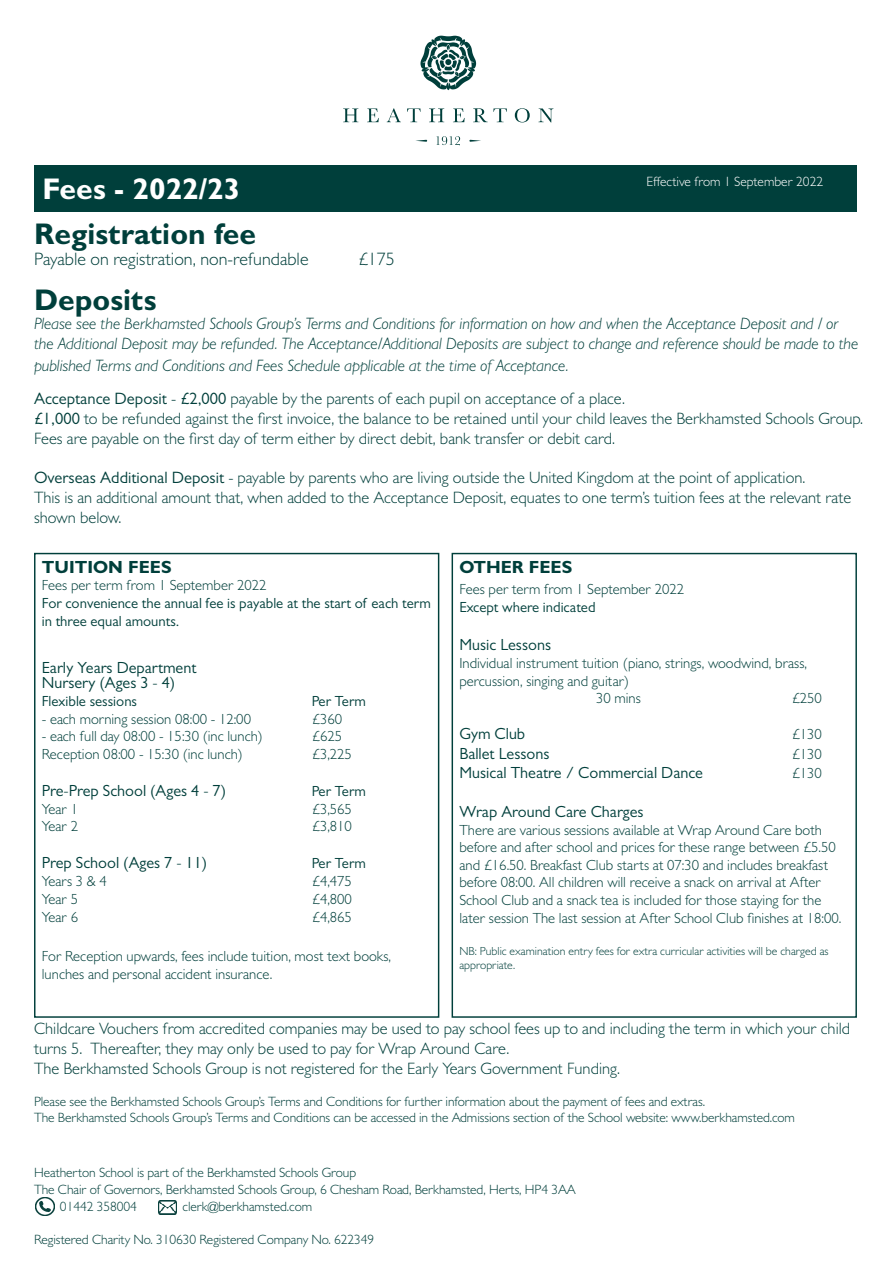
<style>
.page{position:relative;width:893px;height:1263px;background:#fff}
.page>*{position:absolute;margin:0;border:0;box-sizing:border-box;transform-origin:0 0}
.t1{font:700 30px "Gill Sans";color:#003f3b}
.t2{font:700 30px "Gill Sans";color:#fff}
.t3{font:300 18px "Gill Sans";color:#003f3b}
.t4{font:700 17.7px "Gill Sans";color:#003f3b}
.t5{font:300 16.5px/19.8px "Gill Sans";color:#003f3b}
.t6{font:italic 300 16.5px/19.8px "Gill Sans";color:#003f3b}
.t7{font:16.2px "Gill Sans";color:#003f3b}
.t8{font:300 14.7px/17.7px "Gill Sans";color:#003f3b}
.t9{font:14.7px/17.7px "Gill Sans";color:#003f3b}
.t10{font:300 13.5px "Gill Sans";letter-spacing:-.005em;color:#003f3b}
.t11{font:300 13.5px "Gill Sans";color:#fff}
.t12{font:300 11.7px "Gill Sans";color:#003f3b}
.s1{font-weight:400}
</style>
<div class="page">
<svg style="left:343px;top:108px;width:15px;height:14px"></svg>
<svg style="left:367px;top:108px;width:12px;height:14px"></svg>
<svg style="left:387px;top:108px;width:14px;height:14px"></svg>
<svg style="left:407px;top:108px;width:13px;height:14px"></svg>
<svg style="left:429px;top:108px;width:15px;height:14px"></svg>
<svg style="left:453px;top:108px;width:12px;height:14px"></svg>
<svg style="left:473px;top:108px;width:34px;height:14px"></svg>
<svg style="left:515px;top:108px;width:15px;height:14px"></svg>
<svg style="left:538px;top:108px;width:15px;height:15px"></svg>
<svg style="left:416px;top:140px;width:11px;height:2px"></svg>
<svg style="left:469px;top:140px;width:12px;height:2px"></svg>
<svg style="left:437px;top:136px;width:23px;height:10px"></svg>
<svg style="left:420px;top:36px;width:56px;height:54px"></svg>
<div style="left:34px;top:166px;width:823px;height:46px;background:#003f3b"></div>
<img style="left:36px;top:1198px;width:18px;height:18px">
<img style="left:158px;top:1200px;width:18px;height:14px">
<p class="t2" style="left:42px;top:170px;width:200px">Fees - 2022/23</p>
<p class="t11" style="left:646px;top:173px;width:178px">Effective from 1 September 2022</p>
<p class="t1" style="left:34px;top:215px;width:224px">Registration fee</p>
<p class="t3" style="left:34px;top:248px;width:276px">Payable on registration, non-refundable</p>
<p class="t3" style="left:358px;top:248px;width:38px">£175</p>
<p class="t1" style="left:34px;top:281px;width:124px">Deposits</p>
<p class="t6" style="left:34px;top:314px;width:826px">Please see the Berkhamsted Schools Group’s Terms and Conditions for information on how and when the Acceptance Deposit and / or the Additional Deposit may be refunded. The Acceptance/Additional Deposits are subject to change and reference should be made to the</p>
<p class="t6" style="left:34px;top:355px;width:536px">published Terms and Conditions and Fees Schedule applicable at the time of Acceptance.</p>
<p class="t5" style="left:34px;top:388px;width:592px"><span class="s1">Acceptance Deposit</span> - <span class="s1">£2,000</span> payable by the parents of each pupil on acceptance of a place.</p>
<p class="t5" style="left:34px;top:408px;width:831px"><span class="s1">£1,000</span> to be refunded against the first invoice, the balance to be retained until your child leaves the Berkhamsted Schools Group.<br>Fees are payable on the first day of term either by direct debit, bank transfer or debit card.</p>
<p class="t5" style="left:34px;top:468px;width:773px"><span class="s1">Overseas Additional Deposit</span> - payable by parents who are living outside the United Kingdom at the point of application.</p>
<p class="t5" style="left:34px;top:487px;width:819px">This is an additional amount that, when added to the Acceptance Deposit, equates to one term’s tuition fees at the relevant rate shown below.</p>
<p class="t4" style="left:42px;top:556px;width:131px">TUITION FEES</p>
<p class="t8" style="left:42px;top:576px;width:226px">Fees per term from 1 September 2022</p>
<p class="t9" style="left:42px;top:594px;width:390px">For convenience the annual fee is payable at the start of each term in three equal amounts.</p>
<p class="t7" style="left:42px;top:658px;width:156px">Early Years Department</p>
<p class="t7" style="left:42px;top:673px;width:135px">Nursery (Ages 3 - 4)</p>
<p class="t9" style="left:42px;top:692px;width:97px">Flexible sessions</p>
<p class="t9" style="left:312px;top:692px;width:56px">Per Term</p>
<p class="t8" style="left:42px;top:709px;width:211px">- each morning session 08:00 - 12:00</p>
<p class="t8" style="left:312px;top:709px;width:32px">£360</p>
<p class="t8" style="left:42px;top:727px;width:222px">- each full day 08:00 - 15:30 (inc lunch)</p>
<p class="t8" style="left:312px;top:727px;width:32px">£625</p>
<p class="t8" style="left:42px;top:745px;width:202px">Reception 08:00 - 15:30 (inc lunch)</p>
<p class="t8" style="left:312px;top:745px;width:42px">£3,225</p>
<p class="t7" style="left:42px;top:781px;width:186px">Pre-Prep School (Ages 4 - 7)</p>
<p class="t9" style="left:312px;top:782px;width:56px">Per Term</p>
<p class="t8" style="left:42px;top:799px;width:38px">Year 1</p>
<p class="t8" style="left:312px;top:799px;width:42px">£3,565</p>
<p class="t8" style="left:42px;top:817px;width:38px">Year 2</p>
<p class="t8" style="left:312px;top:817px;width:42px">£3,810</p>
<p class="t7" style="left:42px;top:853px;width:167px">Prep School (Ages 7 - 11)</p>
<p class="t9" style="left:312px;top:854px;width:56px">Per Term</p>
<p class="t8" style="left:42px;top:872px;width:67px">Years 3 &amp; 4</p>
<p class="t8" style="left:312px;top:872px;width:42px">£4,475</p>
<p class="t8" style="left:42px;top:890px;width:38px">Year 5</p>
<p class="t8" style="left:312px;top:890px;width:42px">£4,800</p>
<p class="t8" style="left:42px;top:908px;width:38px">Year 6</p>
<p class="t8" style="left:312px;top:908px;width:42px">£4,865</p>
<p class="t8" style="left:42px;top:947px;width:351px">For Reception upwards, fees include tuition, most text books,</p>
<p class="t8" style="left:42px;top:965px;width:232px">lunches and personal accident insurance.</p>
<p class="t4" style="left:459px;top:556px;width:114px">OTHER FEES</p>
<p class="t8" style="left:459px;top:580px;width:226px">Fees per term from 1 September 2022</p>
<p class="t9" style="left:459px;top:598px;width:138px">Except where indicated</p>
<p class="t7" style="left:459px;top:636px;width:93px">Music Lessons</p>
<p class="t8" style="left:459px;top:654px;width:349px">Individual instrument tuition (piano, strings, woodwind, brass,</p>
<p class="t8" style="left:459px;top:672px;width:171px">percussion, singing and guitar)</p>
<p class="t8" style="left:596px;top:689px;width:46px">30 mins</p>
<p class="t8" style="left:792px;top:689px;width:32px">£250</p>
<p class="t7" style="left:459px;top:724px;width:67px">Gym Club</p>
<p class="t8" style="left:792px;top:725px;width:32px">£130</p>
<p class="t7" style="left:459px;top:744px;width:91px">Ballet Lessons</p>
<p class="t8" style="left:792px;top:745px;width:32px">£130</p>
<p class="t7" style="left:459px;top:763px;width:245px">Musical Theatre / Commercial Dance</p>
<p class="t8" style="left:792px;top:764px;width:32px">£130</p>
<p class="t7" style="left:459px;top:802px;width:186px">Wrap Around Care Charges</p>
<p class="t8" style="left:459px;top:820px;width:383px">There are various sessions available at Wrap Around Care both before and after school and prices for these range between £5.50 and £16.50. Breakfast Club starts at 07:30 and includes breakfast before 08:00. All children will receive a snack on arrival at After School Club and a snack tea is included for those staying for the later session The last session at After School Club finishes at 18:00.</p>
<p class="t12" style="left:459px;top:943px;width:371px">NB: Public examination entry fees for extra curricular activities will be charged as</p>
<p class="t12" style="left:459px;top:958px;width:57px">appropriate.</p>
<p class="t5" style="left:34px;top:1018px;width:818px">Childcare Vouchers from accredited companies may be used to pay school fees up to and including the term in which your child turns 5. Thereafter, they may only be used to pay for Wrap Around Care.</p>
<p class="t5" style="left:34px;top:1058px;width:587px">The Berkhamsted Schools Group is not registered for the Early Years Government Funding.</p>
<p class="t10" style="left:34px;top:1093px;width:673px">Please see the Berkhamsted Schools Group’s Terms and Conditions for further information about the payment of fees and extras.</p>
<p class="t10" style="left:34px;top:1109px;width:762px">The Berkhamsted Schools Group’s Terms and Conditions can be accessed in the Admissions section of the School website: www.berkhamsted.com</p>
<p class="t10" style="left:34px;top:1165px;width:324px">Heatherton School is part of the Berkhamsted Schools Group</p>
<p class="t10" style="left:34px;top:1181px;width:543px">The Chair of Governors, Berkhamsted Schools Group, 6 Chesham Road, Berkhamsted, Herts, HP4 3AA</p>
<p class="t10" style="left:60px;top:1199px;width:78px">01442 358004</p>
<p class="t10" style="left:183px;top:1199px;width:131px">clerk@berkhamsted.com</p>
<p class="t10" style="left:34px;top:1231px;width:342px">Registered Charity No. 310630 Registered Company No. 622349</p>
</div>
